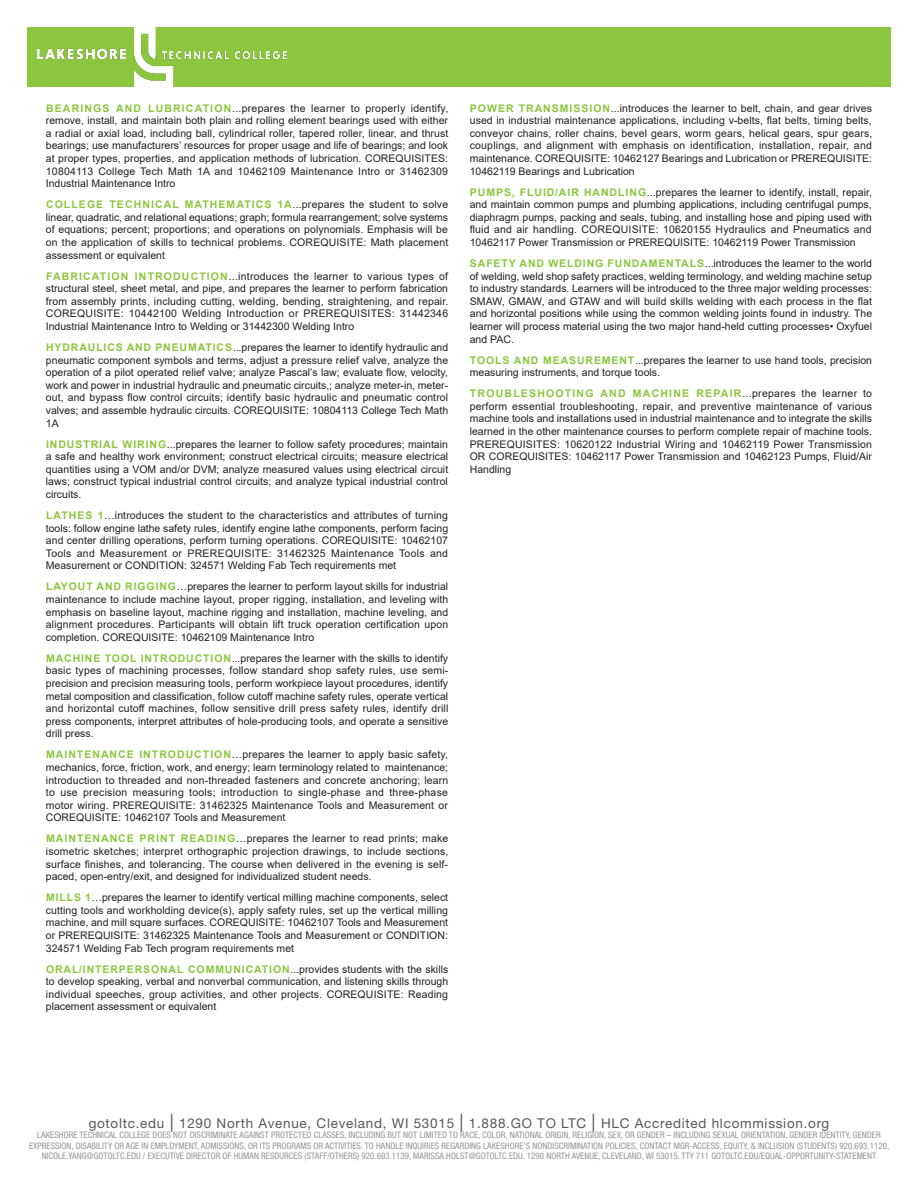
<style>
.page{position:relative;width:918px;height:1188px;background:#fff}
.page>*{position:absolute;margin:0;border:0;box-sizing:border-box;transform-origin:0 0}
.t1{font:13.5px "Helvetica Neue";letter-spacing:.055em;color:#57585a}
.t2{font:10.5px/12.6px "Arial";color:#231f20;text-align:justify}
.t3{font:condensed 9px/10.5px "Helvetica Neue";letter-spacing:.005em;color:#939598;text-align:center}
.s1{font-weight:700;color:#8bc63e}
.s2{font-size:18px}
</style>
<div class="page">
<div style="left:27px;top:27px;width:864px;height:60px;background:#8bc63e"></div>
<img style="left:38px;top:27px;width:248px;height:60px">
<p class="t2" style="left:46px;top:102px;width:404px"><span class="s1">BEARINGS AND LUBRICATION</span>...prepares the learner to properly identify, remove, install, and maintain both plain and rolling element bearings used with either a radial or axial load, including ball, cylindrical roller, tapered roller, linear, and thrust bearings; use manufacturers’ resources for proper usage and life of bearings; and look at proper types, properties, and application methods of lubrication. COREQUISITES:<br>10804113 College Tech Math 1A and 10462109 Maintenance Intro or 31462309<br>Industrial Maintenance Intro</p>
<p class="t2" style="left:46px;top:198px;width:404px"><span class="s1">COLLEGE TECHNICAL MATHEMATICS 1A</span>...prepares the student to solve linear, quadratic, and relational equations; graph; formula rearrangement; solve systems of equations; percent; proportions; and operations on polynomials. Emphasis will be on the application of skills to technical problems. COREQUISITE: Math placement assessment or equivalent</p>
<p class="t2" style="left:46px;top:270px;width:404px"><span class="s1">FABRICATION INTRODUCTION</span>...introduces the learner to various types of structural steel, sheet metal, and pipe, and prepares the learner to perform fabrication from assembly prints, including cutting, welding, bending, straightening, and repair.<br>COREQUISITE: 10442100 Welding Introduction or PREREQUISITES: 31442346<br>Industrial Maintenance Intro to Welding or 31442300 Welding Intro</p>
<p class="t2" style="left:46px;top:341px;width:404px"><span class="s1">HYDRAULICS AND PNEUMATICS</span>...prepares the learner to identify hydraulic and pneumatic component symbols and terms, adjust a pressure relief valve, analyze the operation of a pilot operated relief valve; analyze Pascal’s law; evaluate flow, velocity, work and power in industrial hydraulic and pneumatic circuits,; analyze meter-in, meter&shy;out, and bypass flow control circuits; identify basic hydraulic and pneumatic control valves; and assemble hydraulic circuits. COREQUISITE: 10804113 College Tech Math 1A</p>
<p class="t2" style="left:46px;top:438px;width:404px"><span class="s1">INDUSTRIAL WIRING</span>...prepares the learner to follow safety procedures; maintain a safe and healthy work environment; construct electrical circuits; measure electrical quantities using a VOM and/or DVM; analyze measured values using electrical circuit laws; construct typical industrial control circuits; and analyze typical industrial control circuits.</p>
<p class="t2" style="left:46px;top:509px;width:404px"><span class="s1">LATHES 1</span>…introduces the student to the characteristics and attributes of turning tools: follow engine lathe safety rules, identify engine lathe components, perform facing and center drilling operations, perform turning operations. COREQUISITE: 10462107<br>Tools and Measurement or PREREQUISITE: 31462325 Maintenance Tools and Measurement or CONDITION: 324571 Welding Fab Tech requirements met</p>
<p class="t2" style="left:46px;top:580px;width:404px"><span class="s1">LAYOUT AND RIGGING</span>…prepares the learner to perform layout skills for industrial maintenance to include machine layout, proper rigging, installation, and leveling with emphasis on baseline layout, machine rigging and installation, machine leveling, and alignment procedures. Participants will obtain lift truck operation certification upon completion. COREQUISITE: 10462109 Maintenance Intro</p>
<p class="t2" style="left:46px;top:652px;width:404px"><span class="s1">MACHINE TOOL INTRODUCTION</span>...prepares the learner with the skills to identify basic types of machining processes, follow standard shop safety rules, use semi&shy;precision and precision measuring tools, perform workpiece layout procedures, identify metal composition and classification, follow cutoff machine safety rules, operate vertical and horizontal cutoff machines, follow sensitive drill press safety rules, identify drill press components, interpret attributes of hole-producing tools, and operate a sensitive drill press.</p>
<p class="t2" style="left:46px;top:748px;width:404px"><span class="s1">MAINTENANCE INTRODUCTION</span>…prepares the learner to apply basic safety, mechanics, force, friction, work, and energy; learn terminology related to maintenance; introduction to threaded and non-threaded fasteners and concrete anchoring; learn to use precision measuring tools; introduction to single-phase and three-phase motor wiring. PREREQUISITE: 31462325 Maintenance Tools and Measurement or COREQUISITE: 10462107 Tools and Measurement</p>
<p class="t2" style="left:46px;top:832px;width:404px"><span class="s1">MAINTENANCE PRINT READING</span>…prepares the learner to read prints; make isometric sketches; interpret orthographic projection drawings, to include sections, surface finishes, and tolerancing. The course when delivered in the evening is self&shy;paced, open-entry/exit, and designed for individualized student needs.</p>
<p class="t2" style="left:46px;top:891px;width:404px"><span class="s1">MILLS 1</span>…prepares the learner to identify vertical milling machine components, select cutting tools and workholding device(s), apply safety rules, set up the vertical milling machine, and mill square surfaces. COREQUISITE: 10462107 Tools and Measurement or PREREQUISITE: 31462325 Maintenance Tools and Measurement or CONDITION:<br>324571 Welding Fab Tech program requirements met</p>
<p class="t2" style="left:46px;top:963px;width:404px"><span class="s1">ORAL/INTERPERSONAL COMMUNICATION</span>...provides students with the skills to develop speaking, verbal and nonverbal communication, and listening skills through individual speeches, group activities, and other projects. COREQUISITE: Reading placement assessment or equivalent</p>
<p class="t2" style="left:470px;top:102px;width:404px"><span class="s1">POWER TRANSMISSION</span>...introduces the learner to belt, chain, and gear drives used in industrial maintenance applications, including v-belts, flat belts, timing belts, conveyor chains, roller chains, bevel gears, worm gears, helical gears, spur gears, couplings, and alignment with emphasis on identification, installation, repair, and maintenance. COREQUISITE: 10462127 Bearings and Lubrication or PREREQUISITE:<br>10462119 Bearings and Lubrication</p>
<p class="t2" style="left:470px;top:186px;width:404px"><span class="s1">PUMPS, FLUID/AIR HANDLING</span>...prepares the learner to identify, install, repair, and maintain common pumps and plumbing applications, including centrifugal pumps, diaphragm pumps, packing and seals, tubing, and installing hose and piping used with fluid and air handling. COREQUISITE: 10620155 Hydraulics and Pneumatics and 10462117 Power Transmission or PREREQUISITE: 10462119 Power Transmission</p>
<p class="t2" style="left:470px;top:257px;width:404px"><span class="s1">SAFETY AND WELDING FUNDAMENTALS</span>...introduces the learner to the world of welding, weld shop safety practices, welding terminology, and welding machine setup to industry standards. Learners will be introduced to the three major welding processes:<br>SMAW, GMAW, and GTAW and will build skills welding with each process in the flat and horizontal positions while using the common welding joints found in industry. The learner will process material using the two major hand-held cutting processes• Oxyfuel and PAC.</p>
<p class="t2" style="left:470px;top:354px;width:404px"><span class="s1">TOOLS AND MEASUREMENT</span>...prepares the learner to use hand tools, precision measuring instruments, and torque tools.</p>
<p class="t2" style="left:470px;top:387px;width:404px"><span class="s1">TROUBLESHOOTING AND MACHINE REPAIR</span>...prepares the learner to perform essential troubleshooting, repair, and preventive maintenance of various machine tools and installations used in industrial maintenance and to integrate the skills learned in the other maintenance courses to perform complete repair of machine tools.<br>PREREQUISITES: 10620122 Industrial Wiring and 10462119 Power Transmission OR COREQUISITES: 10462117 Power Transmission and 10462123 Pumps, Fluid/Air Handling</p>
<p class="t1" style="left:89px;top:1115px;width:742px">gotoltc.edu <span class="s2">|</span> 1290 North Avenue, Cleveland, WI 53015 <span class="s2">|</span> 1.888.GO TO LTC <span class="s2">|</span> HLC Accredited hlcommission.org</p>
<p class="t3" style="left:29px;top:1130px;width:862px">LAKESHORE TECHNICAL COLLEGE DOES NOT DISCRIMINATE AGAINST PROTECTED CLASSES, INCLUDING BUT NOT LIMITED TO RACE, COLOR, NATIONAL ORIGIN, RELIGION, SEX, OR GENDER – INCLUDING SEXUAL ORIENTATION, GENDER IDENTITY, GENDER<br>EXPRESSION, DISABILITY OR AGE IN EMPLOYMENT, ADMISSIONS, OR ITS PROGRAMS OR ACTIVITIES. TO HANDLE INQUIRIES REGARDING LAKESHORE’S NONDISCRIMINATION POLICIES, CONTACT MGR-ACCESS, EQUITY, &amp; INCLUSION (STUDENTS) 920.693.1120,<br>NICOLE.YANG@GOTOLTC.EDU / EXECUTIVE DIRECTOR OF HUMAN RESOURCES (STAFF/OTHERS) 920.693.1139, MARISSA.HOLST@GOTOLTC.EDU. 1290 NORTH AVENUE, CLEVELAND, WI 53015. TTY 711 GOTOLTC.EDU/EQUAL-OPPORTUNITY-STATEMENT</p>
</div>
